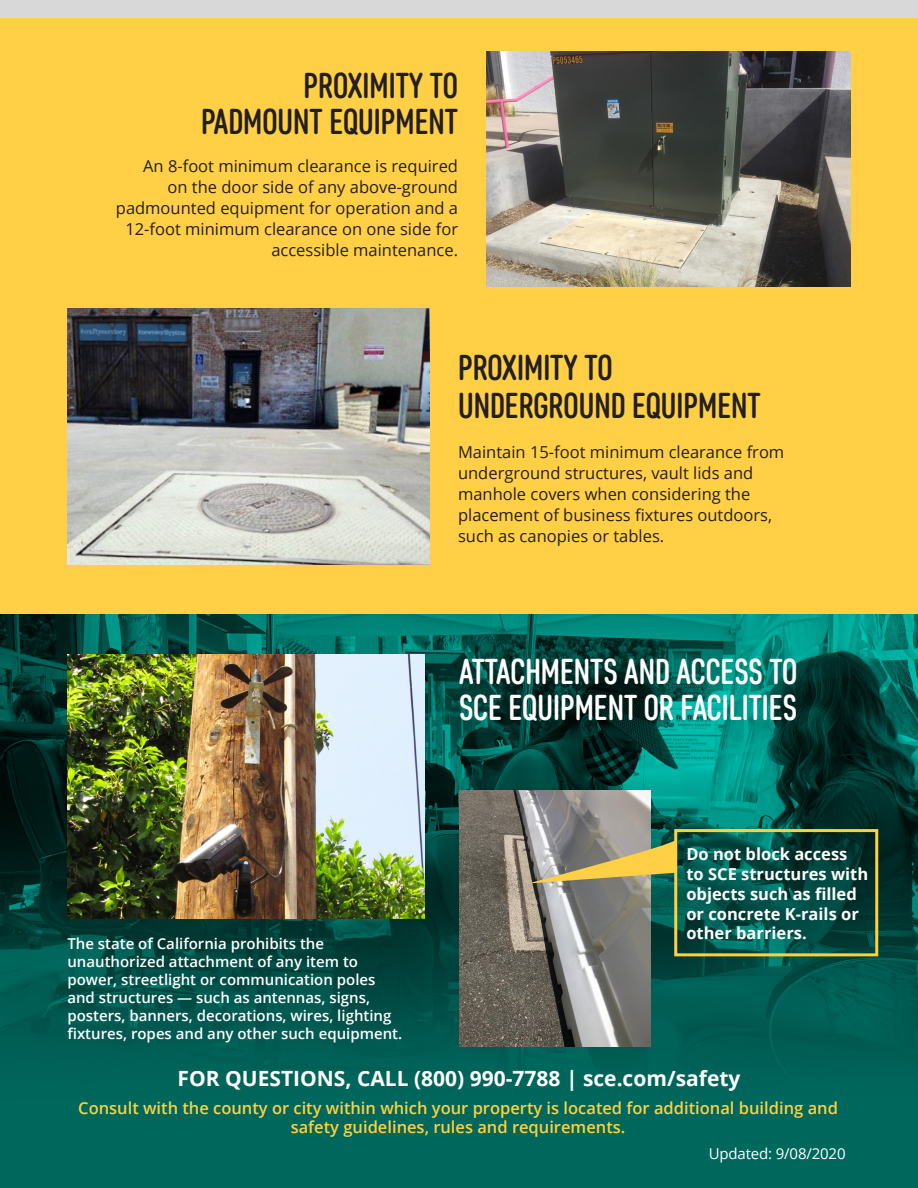
<style>
.page{position:relative;width:918px;height:1188px;background:#fff}
.page>*{position:absolute;margin:0;border:0;box-sizing:border-box;transform-origin:0 0}
.t1{font:500 36px/36px "Core Sans DS47 Cn";color:#231f20;text-align:right}
.t2{font:500 36px/36px "Core Sans DS47 Cn";color:#fff}
.t3{font:700 21px "Open Sans";color:#fff}
.t4{font:16.5px/21px "Open Sans";color:#231f20;text-align:right}
.t5{font:600 16.5px/19.8px "Open Sans";color:#ffd13f;text-align:center}
.t6{font:700 16.5px/19.8px "Open Sans";color:#fff}
.t7{font:600 15px/18px "Open Sans";color:#fff}
.t8{font:15px "Open Sans";letter-spacing:-.01em;color:#fff}
</style>
<div class="page">
<div style="left:0;top:18px;width:918px;height:599px;background:#ffcf45"></div>
<img style="left:486px;top:51px;width:365px;height:235px">
<img style="left:67px;top:308px;width:363px;height:257px">
<img style="left:0;top:614px;width:918px;height:574px">
<img style="left:459px;top:790px;width:192px;height:257px">
<img style="left:67px;top:655px;width:358px;height:264px">
<div style="left:0;top:0;width:918px;height:18px;background:#d8d8d8"></div>
<svg style="left:528px;top:840px;width:146px;height:44px;background:#aca170"></svg>
<div style="left:674px;top:829px;width:204px;height:127px;border:3px solid #ffd13f"></div>
<p class="t1" style="left:201px;top:67px;width:259px">PROXIMITY TO<br>PADMOUNT EQUIPMENT</p>
<p class="t4" style="left:116px;top:155px;width:344px">An 8-foot minimum clearance is required<br>on the door side of any above-ground padmounted equipment for operation and a 12-foot minimum clearance on one side for accessible maintenance.</p>
<p class="t1" style="left:458px;top:348px;width:304px;line-height:37.5px;text-align:left">PROXIMITY TO<br>UNDERGROUND EQUIPMENT</p>
<p class="t4" style="left:458px;top:441px;width:328px;text-align:left">Maintain 15-foot minimum clearance from underground structures, vault lids and manhole covers when considering the placement of business fixtures outdoors, such as canopies or tables.</p>
<h5 class="t2" style="left:459px;top:653px;width:340px">ATTACHMENTS AND ACCESS TO<br>SCE EQUIPMENT OR FACILITIES</h5>
<p class="t6" style="left:686px;top:844px;width:183px">Do not block access to SCE structures with objects such as filled or concrete K-rails or other barriers.</p>
<p class="t7" style="left:67px;top:934px;width:336px">The state of California prohibits the unauthorized attachment of any item to power, streetlight or communication poles and structures — such as antennas, signs, posters, banners, decorations, wires, lighting fixtures, ropes and any other such equipment.</p>
<p class="t3" style="left:178px;top:1064px;width:564px">FOR QUESTIONS, CALL (800) 990-7788 | sce.com/safety</p>
<p class="t5" style="left:78px;top:1097px;width:761px">Consult with the county or city within which your property is located for additional building and safety guidelines, rules and requirements.</p>
<p class="t8" style="left:709px;top:1143px;width:138px">Updated: 9/08/2020</p>
</div>
